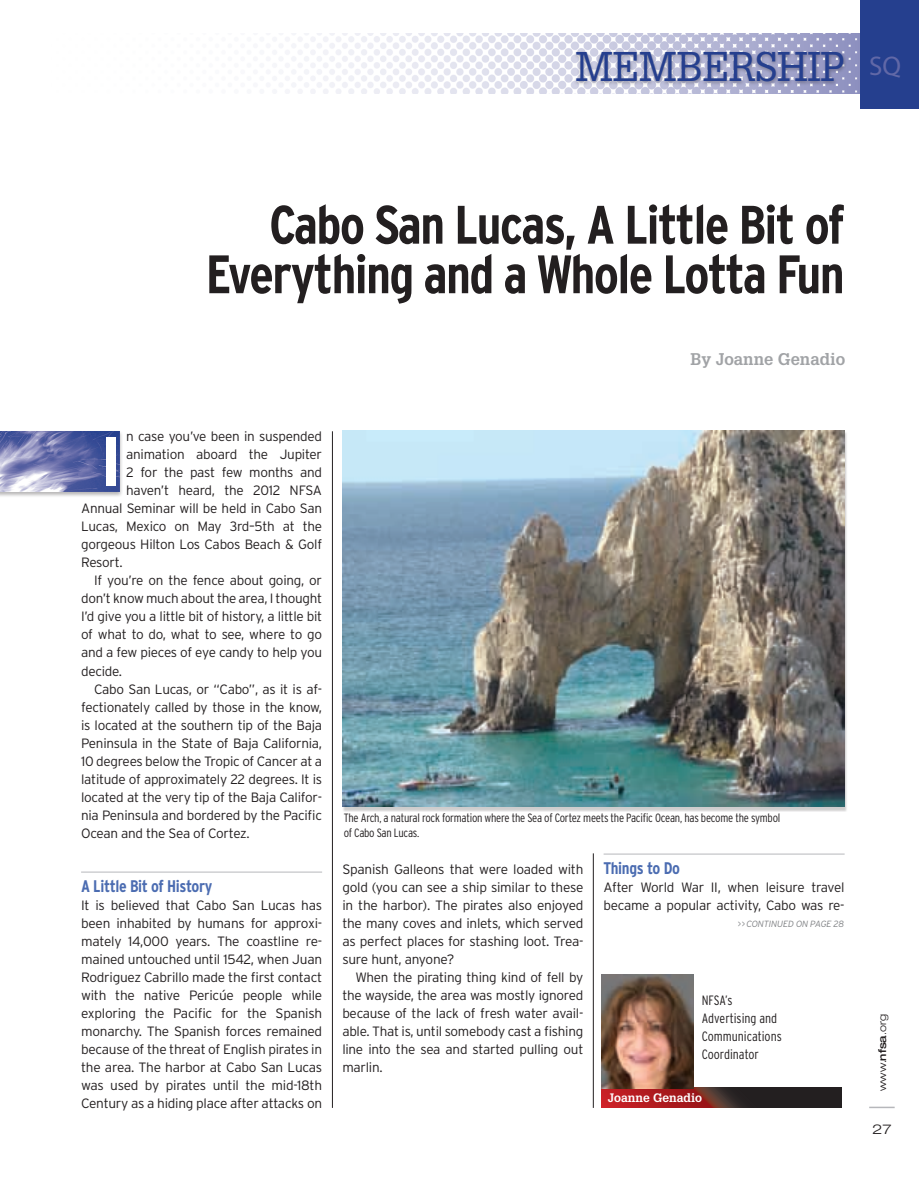
<style>
.page{position:relative;width:919px;height:1189px;background:#fff}
.page>*{position:absolute;margin:0;border:0;box-sizing:border-box;transform-origin:0 0}
.t1{font:700 69px "Interstate";color:#fff}
.t2{font:700 condensed 54px/49.5px "Interstate";letter-spacing:-.03em;color:#231f20;text-align:right}
.t3{font:40.5px "Glypha";letter-spacing:-.02em;color:#253f8e}
.t4{font:700 condensed 16.8px "Interstate";letter-spacing:-.02em;color:#4b6cb1}
.t5{font:700 16.5px "Glypha";color:#a1a3a6}
.t6{font:300 13.5px/18px "Interstate";letter-spacing:-.02em;color:#231f20;text-align:justify}
.t7{font:300 condensed 13.5px/18px "Interstate";color:#231f20}
.t8{font:300 expanded 13.5px "Helvetica Neue";color:#231f20;scale:1.15 1}
.t9{font:300 condensed 12px/14.1px "Interstate";letter-spacing:-.02em;color:#231f20}
.t10{font:700 12px "Glypha";color:#fff}
.t11{font:300 expanded 10.5px "Helvetica Neue";color:#231f20}
.t12{font:italic 300 9px "Interstate";color:#808285}
.s1{font-family:"Myriad";font-size:27px;color:#6168a7}
.s2{font-weight:500}
</style>
<div class="page">
<svg style="left:869px;top:1106px;width:25px;height:1px"></svg>
<img style="left:292px;top:34px;width:568px;height:60px">
<div style="left:572px;top:50px;width:274px;height:36px;background:#231f20;opacity:.33"></div>
<div style="left:860px;top:0;width:58px;height:108px;background:#253f8e"></div>
<hr style="left:81px;top:871px;width:241px;height:1px;background:#b6b7bb">
<hr style="left:603px;top:853px;width:241px;height:1px;background:#b6b7bb">
<svg style="left:601px;top:1087px;width:240px;height:20px;background:#642222"></svg>
<img style="left:601px;top:974px;width:91px;height:113px">
<hr style="left:332px;top:431px;width:1px;height:676px;background:#231f20">
<hr style="left:592px;top:853px;width:1px;height:254px;background:#231f20">
<div style="left:0;top:430px;width:123px;height:67px;background:#231f20;opacity:.33"></div>
<img style="left:1px;top:431px;width:118px;height:60px">
<div style="left:341px;top:431px;width:506px;height:380px;background:#231f20;opacity:.22"></div>
<img style="left:342px;top:430px;width:502px;height:376px">
<hr style="left:0;top:0;width:1px;height:1188px;background:#fbf6ea">
<h3 class="t3" style="left:575px;top:42px;width:327px">MEMBERSHIP <span class="s1">SQ</span></h3>
<h2 class="t2" style="left:206px;top:199px;width:640px">Cabo San Lucas, A Little Bit of<br>Everything and a Whole Lotta Fun</h2>
<p class="t5" style="left:690px;top:349px;width:156px">By Joanne Genadio</p>
<p class="t6" style="left:126px;top:427px;width:197px">n case you’ve been in suspended</p>
<p class="t6" style="left:126px;top:445px;width:197px">animation aboard the Jupiter</p>
<p class="t6" style="left:126px;top:463px;width:197px">2 for the past few months and</p>
<p class="t6" style="left:126px;top:481px;width:197px">haven’t heard, the 2012 NFSA</p>
<p class="t6" style="left:81px;top:499px;width:242px">Annual Seminar will be held in Cabo San</p>
<p class="t6" style="left:81px;top:517px;width:242px">Lucas, Mexico on May 3rd–5th at the</p>
<p class="t6" style="left:81px;top:535px;width:242px">gorgeous Hilton Los Cabos Beach &amp; Golf</p>
<p class="t6" style="left:81px;top:553px;width:43px">Resort.</p>
<p class="t6" style="left:94px;top:571px;width:229px">If you’re on the fence about going, or</p>
<p class="t6" style="left:81px;top:589px;width:242px">don’t know much about the area, I thought</p>
<p class="t6" style="left:81px;top:607px;width:242px">I’d give you a little bit of history, a little bit</p>
<p class="t6" style="left:81px;top:625px;width:242px">of what to do, what to see, where to go</p>
<p class="t6" style="left:81px;top:643px;width:242px">and a few pieces of eye candy to help you</p>
<p class="t6" style="left:81px;top:661px;width:43px">decide.</p>
<p class="t6" style="left:94px;top:679px;width:229px">Cabo San Lucas, or “Cabo”, as it is af-</p>
<p class="t6" style="left:81px;top:697px;width:242px">fectionately called by those in the know,</p>
<p class="t6" style="left:81px;top:715px;width:242px">is located at the southern tip of the Baja</p>
<p class="t6" style="left:81px;top:733px;width:242px">Peninsula in the State of Baja California,</p>
<p class="t6" style="left:81px;top:751px;width:242px">10 degrees below the Tropic of Cancer at a</p>
<p class="t6" style="left:81px;top:769px;width:242px">latitude of approximately 22 degrees. It is</p>
<p class="t6" style="left:81px;top:787px;width:242px">located at the very tip of the Baja Califor-</p>
<p class="t6" style="left:81px;top:805px;width:242px">nia Peninsula and bordered by the Pacific</p>
<p class="t6" style="left:81px;top:823px;width:170px">Ocean and the Sea of Cortez.</p>
<h1 class="t1" style="left:99px;top:419px;width:25px">I</h1>
<p class="t4" style="left:81px;top:875px;width:133px">A Little Bit of History</p>
<p class="t6" style="left:81px;top:895px;width:242px">It is believed that Cabo San Lucas has been inhabited by humans for approxi&shy;mately 14,000 years. The coastline re&shy;mained untouched until 1542, when Juan Rodriguez Cabrillo made the first contact with the native Pericúe people while exploring the Pacific for the Spanish monarchy. The Spanish forces remained because of the threat of English pirates in the area. The harbor at Cabo San Lucas was used by pirates until the mid-18th Century as a hiding place after attacks on</p>
<p class="t9" style="left:343px;top:810px;width:438px">The Arch, a natural rock formation where the Sea of Cortez meets the Pacific Ocean, has become the symbol of Cabo San Lucas.</p>
<p class="t6" style="left:342px;top:859px;width:242px">Spanish Galleons that were loaded with gold (you can see a ship similar to these in the harbor). The pirates also enjoyed the many coves and inlets, which served as perfect places for stashing loot. Trea&shy;sure hunt, anyone?</p>
<p class="t6" style="left:342px;top:967px;width:242px;text-indent:13px">When the pirating thing kind of fell by the wayside, the area was mostly ignored because of the lack of fresh water avail&shy;able. That is, until somebody cast a fishing line into the sea and started pulling out marlin.</p>
<p class="t4" style="left:603px;top:857px;width:78px">Things to Do</p>
<p class="t6" style="left:603px;top:877px;width:242px">After World War II, when leisure travel became a popular activity, Cabo was re-</p>
<p class="t12" style="left:737px;top:918px;width:11px">&gt; &gt;CONTIN</p>
<p class="t12" style="left:776px;top:918px;width:40px">UEDONPAGE</p>
<p class="t12" style="left:833px;top:918px;width:12px">28</p>
<p class="t7" style="left:701px;top:991px;width:82px">NFSA’s<br>Advertising and<br>Communications<br>Coordinator</p>
<p class="t10" style="left:607px;top:1089px;width:96px">Joanne Genadio</p>
<p class="t11" style="left:875px;top:1090px;width:78px;rotate:-90deg">www.<span class="s2">nfsa</span>.org</p>
<p class="t8" style="left:871px;top:1120px;width:19px">27</p>
</div>
